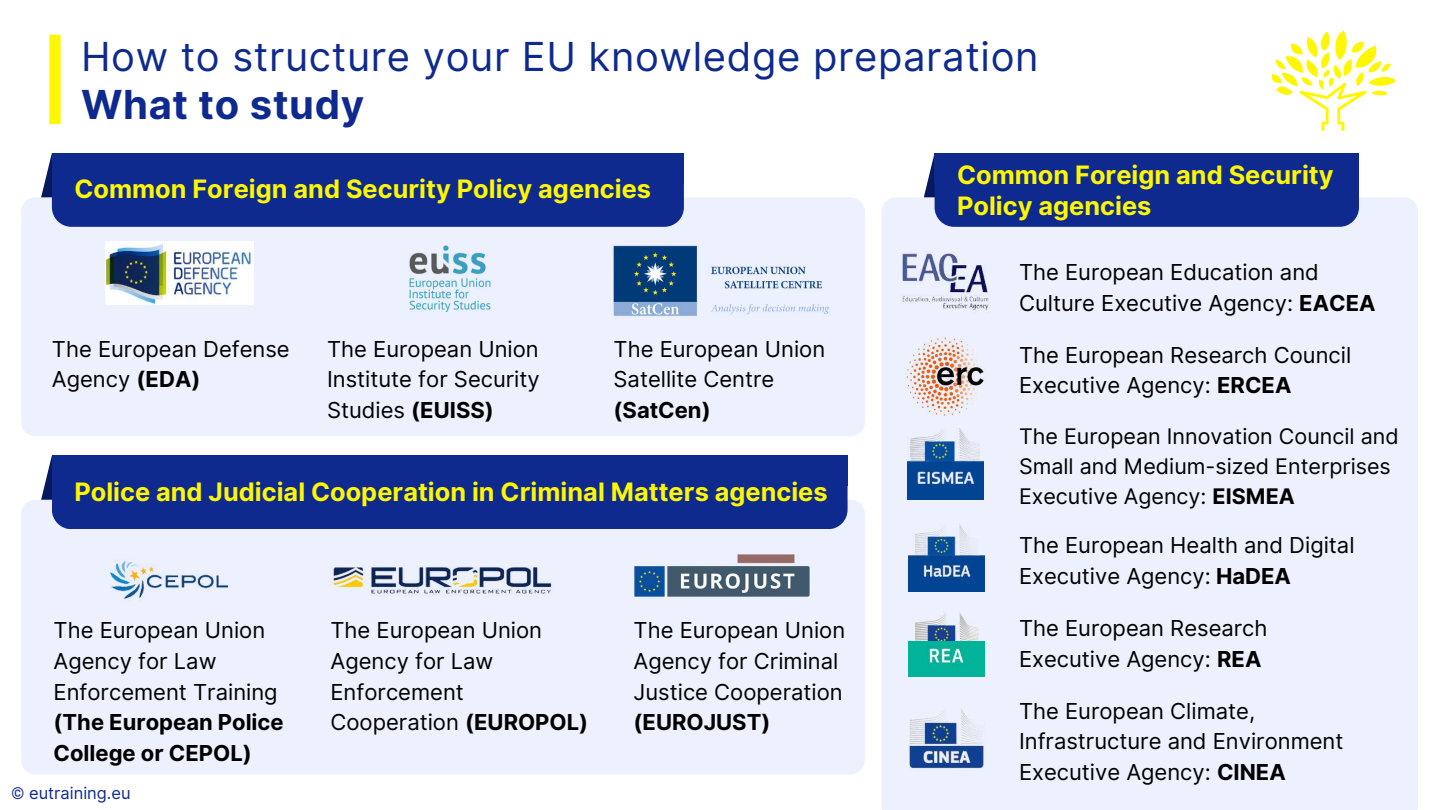
<style>
.page{position:relative;width:1440px;height:810px;background:#fff}
.page>*{position:absolute;margin:0;border:0;box-sizing:border-box;transform-origin:0 0}
.t1{font:40px "Inter";letter-spacing:.015em;color:#0f2a8e}
.t2{font:700 40px "Inter";letter-spacing:.015em;color:#0f2a8e}
.t3{font:700 25.4px/30.8px "Inter";color:#fff700}
.t4{font:22px/30.8px "Inter";color:#000}
.t5{font:700 22px/30.8px "Inter";color:#000}
.t6{font:21.5px/30px "Inter";color:#000}
.t7{font:16.5px "Inter";color:#0f2a8e}
.s1{font-weight:700}
</style>
<div class="page">
<div style="left:49px;top:35px;width:12px;height:89px;background:#fff700"></div>
<div style="left:21px;top:197px;width:844px;height:239px;background:#ecf1fd"></div>
<svg style="left:41px;top:153px;width:11px;height:44px"></svg>
<div style="left:52px;top:153px;width:632px;height:74px;background:#0f2a8e;border-radius:19px"></div>
<div style="left:52px;top:153px;width:632px;height:31px;background:#0f2a8e"></div>
<img style="left:105px;top:242px;width:149px;height:63px">
<img style="left:395px;top:238px;width:110px;height:86px">
<img style="left:613px;top:246px;width:218px;height:71px">
<div style="left:21px;top:500px;width:844px;height:274px;background:#ecf1fd"></div>
<svg style="left:41px;top:455px;width:11px;height:45px"></svg>
<div style="left:52px;top:455px;width:796px;height:74px;background:#0f2a8e;border-radius:19px"></div>
<div style="left:52px;top:455px;width:796px;height:31px;background:#0f2a8e"></div>
<img style="left:105px;top:546px;width:128px;height:66px">
<img style="left:330px;top:553px;width:225px;height:60px">
<img style="left:634px;top:553px;width:177px;height:45px">
<div style="left:882px;top:197px;width:536px;height:613px;background:#ecf1fd"></div>
<svg style="left:924px;top:153px;width:11px;height:44px"></svg>
<div style="left:935px;top:153px;width:424px;height:74px;background:#0f2a8e;border-radius:20px"></div>
<div style="left:935px;top:153px;width:424px;height:31px;background:#0f2a8e"></div>
<img style="left:894px;top:249px;width:101px;height:65px">
<img style="left:899px;top:330px;width:91px;height:87px">
<img style="left:908px;top:424px;width:75px;height:76px">
<img style="left:908px;top:515px;width:77px;height:76px">
<img style="left:908px;top:697px;width:77px;height:77px">
<img style="left:915px;top:604px;width:64px;height:37px">
<img style="left:908px;top:642px;width:77px;height:34px">
<svg style="left:1272px;top:31px;width:124px;height:100px"></svg>
<h1 class="t1" style="left:81px;top:32px;width:959px">How to structure your EU knowledge preparation</h1>
<h1 class="t2" style="left:81px;top:80px;width:285px">What to study</h1>
<p class="t3" style="left:74px;top:174px;width:578px">Common Foreign and Security Policy agencies</p>
<p class="t4" style="left:52px;top:333px;width:239px">The European Defense<br>Agency <span class="s1">(EDA)</span></p>
<p class="t4" style="left:327px;top:333px;width:214px;text-align:justify">The European Union Institute for Security Studies <span class="s1">(EUISS)</span></p>
<p class="t4" style="left:614px;top:333px;width:213px">The European Union<br>Satellite Centre</p>
<p class="t5" style="left:614px;top:395px;width:99px">(SatCen)</p>
<p class="t3" style="left:74px;top:476px;width:755px">Police and Judicial Cooperation in Criminal Matters agencies</p>
<p class="t4" style="left:54px;top:615px;width:226px">The European Union<br>Agency for Law<br>Enforcement Training</p>
<p class="t5" style="left:54px;top:707px;width:232px">(The European Police<br>College or CEPOL)</p>
<p class="t7" style="left:11px;top:783px;width:121px">© eutraining.eu</p>
<p class="t4" style="left:330px;top:615px;width:259px">The European Union<br>Agency for Law<br>Enforcement<br>Cooperation <span class="s1">(EUROPOL)</span></p>
<p class="t4" style="left:634px;top:615px;width:213px">The European Union<br>Agency for Criminal<br>Justice Cooperation</p>
<p class="t5" style="left:634px;top:707px;width:138px">(EUROJUST)</p>
<p class="t3" style="left:957px;top:159px;width:378px">Common Foreign and Security<br>Policy agencies</p>
<p class="t4" style="left:1019px;top:257px;width:358px">The European Education and<br>Culture Executive Agency: <span class="s1">EACEA</span></p>
<p class="t4" style="left:1019px;top:339px;width:334px">The European Research Council<br>Executive Agency: <span class="s1">ERCEA</span></p>
<p class="t6" style="left:1019px;top:422px;width:381px">The European Innovation Council and<br>Small and Medium-sized Enterprises<br>Executive Agency: <span class="s1">EISMEA</span></p>
<p class="t4" style="left:1019px;top:530px;width:337px">The European Health and Digital<br>Executive Agency: <span class="s1">HaDEA</span></p>
<p class="t4" style="left:1019px;top:613px;width:250px">The European Research<br>Executive Agency: <span class="s1">REA</span></p>
<p class="t4" style="left:1019px;top:695px;width:326px">The European Climate,<br>Infrastructure and Environment<br>Executive Agency: <span class="s1">CINEA</span></p>
</div>
